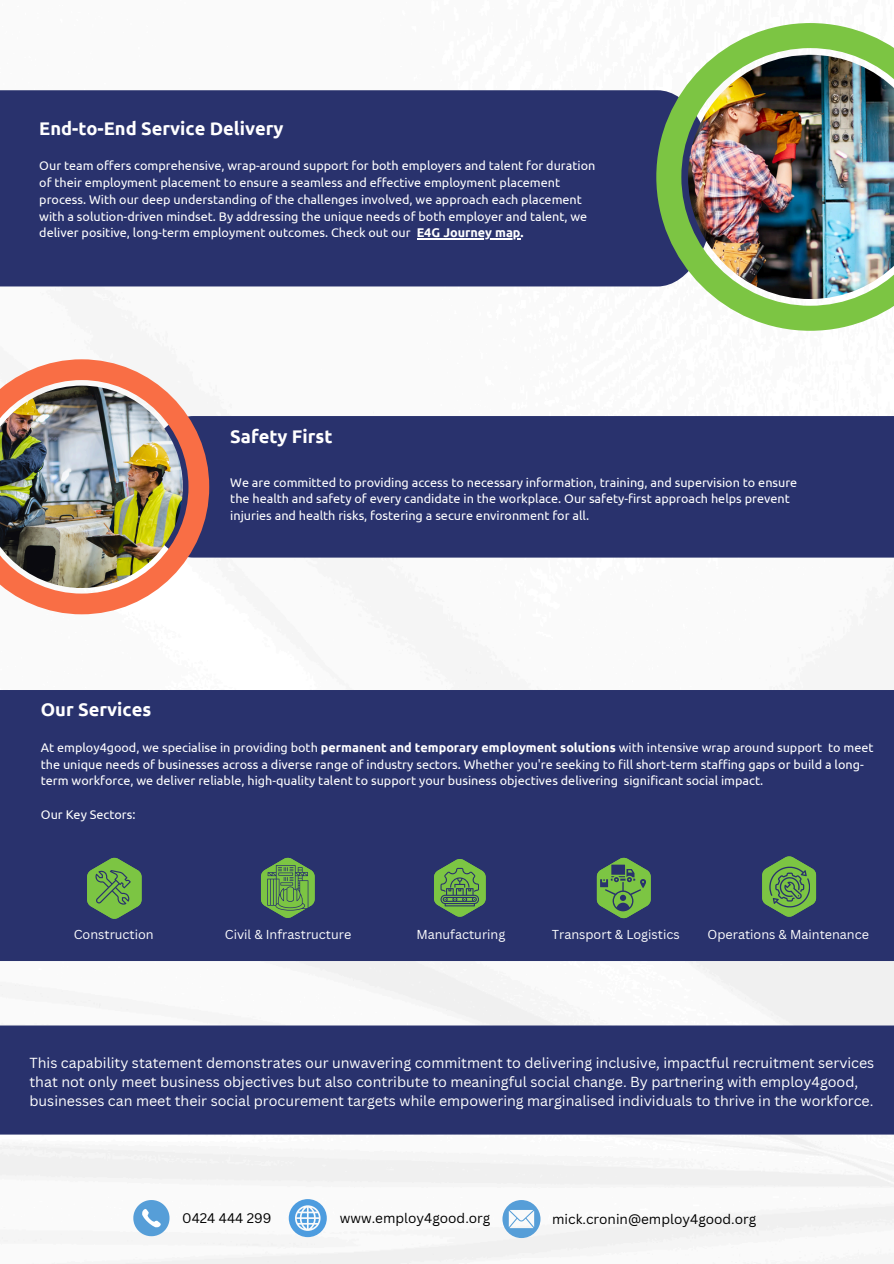
<style>
.page{position:relative;width:894px;height:1264px;background:#fff}
.page>*{position:absolute;margin:0;border:0;box-sizing:border-box;transform-origin:0 0}
.t1{font:700 18.3px "Ubuntu";color:#fff}
.t2{font:14.25px/18.9px "Canva Sans";color:#fff}
.t3{font:13.5px "Canva Sans";color:#000}
.t4{font:12.6px/16.8px "Ubuntu";color:#fff}
.t5{font:12.6px "Canva Sans";color:#fff}
.t6{font:700 12.6px "Ubuntu";color:#fff}
.s1{font-weight:700}
</style>
<div class="page">
<img style="left:0;top:286px;width:893px;height:977px">
<div style="left:0;top:1025px;width:893px;height:109px;background:#29326d"></div>
<div style="left:0;top:690px;width:893px;height:271px;background:#29326d"></div>
<svg style="left:596px;top:857px;width:54px;height:61px"></svg>
<svg style="left:87px;top:857px;width:54px;height:62px"></svg>
<svg style="left:261px;top:857px;width:53px;height:61px"></svg>
<svg style="left:434px;top:858px;width:51px;height:59px"></svg>
<svg style="left:762px;top:856px;width:53px;height:60px"></svg>
<div style="left:0;top:90px;width:656px;height:196px;background:#29326d"></div>
<img style="left:656px;top:23px;width:237px;height:308px">
<hr style="left:416px;top:238px;width:104px;height:1px;background:#fff">
<div style="left:209px;top:416px;width:684px;height:141px;background:#29326d"></div>
<img style="left:0;top:359px;width:209px;height:255px">
<svg style="left:289px;top:1199px;width:38px;height:38px"></svg>
<svg style="left:133px;top:1199px;width:36px;height:37px"></svg>
<svg style="left:502px;top:1199px;width:38px;height:38px"></svg>
<h1 class="t1" style="left:39px;top:117px;width:245px">End-to-End Service Delivery</h1>
<p class="t4" style="left:39px;top:157px;width:557px">Our team offers comprehensive, wrap-around support for both employers and talent for duration of their employment placement to ensure a seamless and effective employment placement process. With our deep understanding of the challenges involved, we approach each placement with a solution-driven mindset. By addressing the unique needs of both employer and talent, we deliver positive, long-term employment outcomes. Check out our</p>
<p class="t6" style="left:416px;top:226px;width:108px">E4G Journey map.</p>
<p class="t1" style="left:230px;top:425px;width:104px">Safety First</p>
<p class="t4" style="left:230px;top:473px;width:568px">We are committed to providing access to necessary information, training, and supervision to ensure the health and safety of every candidate in the workplace. Our safety-first approach helps prevent injuries and health risks, fostering a secure environment for all.</p>
<h1 class="t1" style="left:41px;top:699px;width:112px">Our Services</h1>
<p class="t4" style="left:41px;top:738px;width:833px">At employ4good, we specialise in providing both <span class="s1">permanent and temporary employment solutions</span> with intensive wrap around support to meet the unique needs of businesses across a diverse range of industry sectors. Whether you're seeking to fill short-term staffing gaps or build a long&shy;term workforce, we deliver reliable, high-quality talent to support your business objectives delivering significant social impact.</p>
<p class="t4" style="left:41px;top:806px;width:96px">Our Key Sectors:</p>
<h1 class="t5" style="left:74px;top:925px;width:81px">Construction</h1>
<h1 class="t5" style="left:225px;top:925px;width:128px">Civil &amp; Infrastructure</h1>
<h1 class="t5" style="left:416px;top:925px;width:90px">Manufacturing</h1>
<h1 class="t5" style="left:551px;top:925px;width:129px">Transport &amp; Logistics</h1>
<h1 class="t5" style="left:707px;top:925px;width:163px">Operations &amp; Maintenance</h1>
<p class="t2" style="left:29px;top:1053px;width:846px">This capability statement demonstrates our unwavering commitment to delivering inclusive, impactful recruitment services that not only meet business objectives but also contribute to meaningful social change. By partnering with employ4good, businesses can meet their social procurement targets while empowering marginalised individuals to thrive in the workforce.</p>
<p class="t3" style="left:182px;top:1208px;width:91px">0424 444 299</p>
<p class="t3" style="left:340px;top:1208px;width:152px">www.employ4good.org</p>
<p class="t3" style="left:552px;top:1209px;width:205px">mick.cronin@employ4good.org</p>
</div>
